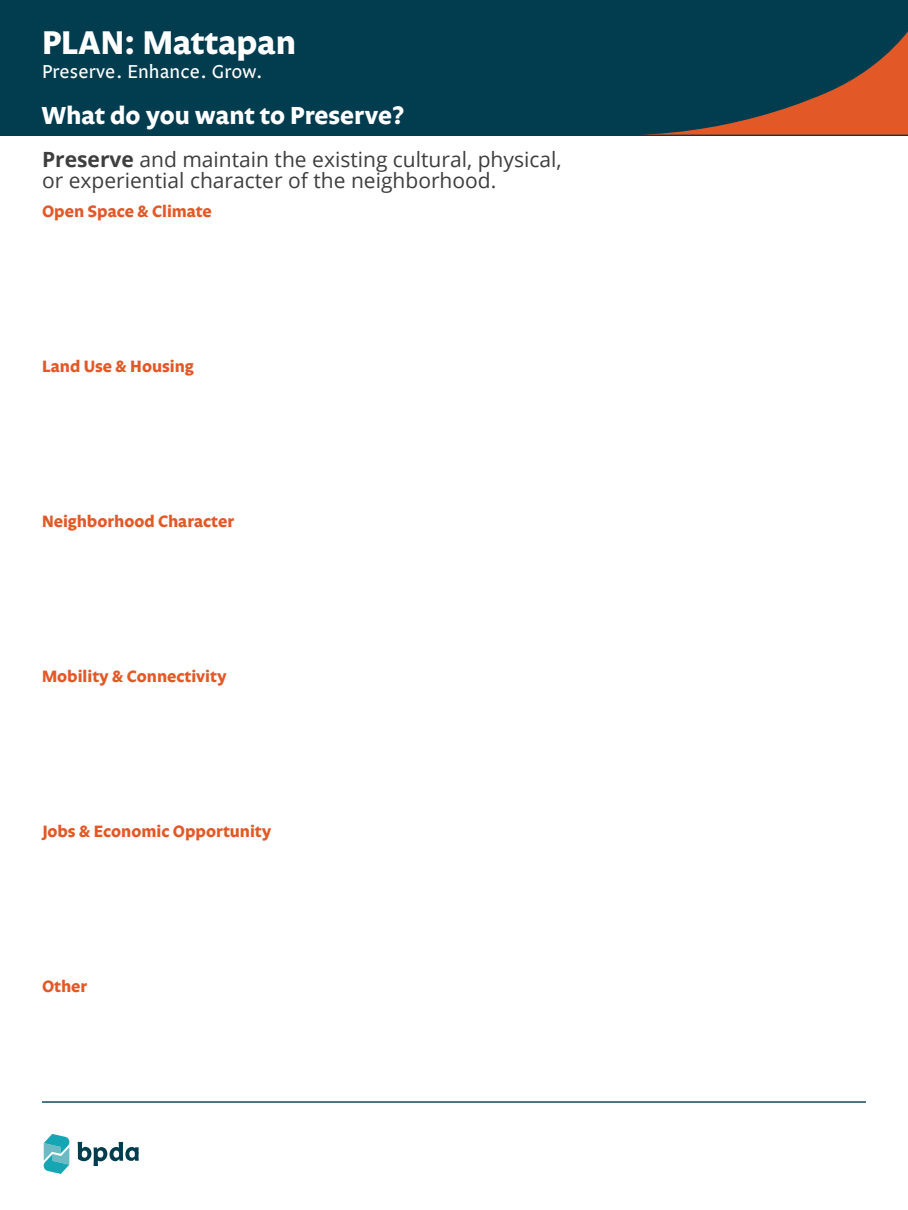
<style>
.page{position:relative;width:908px;height:1210px;background:#fff}
.page>*{position:absolute;margin:0;border:0;box-sizing:border-box;transform-origin:0 0}
.t1{font:700 33.6px "Legato OT";color:#fff}
.Document_Subtitle{font:700 25.2px "Legato OT";color:#fff}
.Full-Pg_Img_Title{font:21px/21px "Open Sans";color:#3e3e3f}
.t2{font:19.25px "Legato OT";letter-spacing:.01em;color:#fff}
.Full-Pg_Img_Title-2{font:700 16.8px "Legato OT";color:#e25826}
.s1{font-weight:700}
</style>
<div class="page">
<div style="left:0;top:0;width:907px;height:135px;background:#013c4f"></div>
<svg style="left:637px;top:32px;width:270px;height:104px"></svg>
<svg style="left:43px;top:1134px;width:27px;height:40px"></svg>
<svg style="left:78px;top:1141px;width:61px;height:25px"></svg>
<hr style="left:42px;top:1101px;width:823px;height:1px;background:#013c4f">
<h1 class="t1" style="left:42px;top:23px;width:255px">PLAN: Mattapan</h1>
<p class="t2" style="left:42px;top:61px;width:222px">Preserve. Enhance. Grow.</p>
<p class="Document_Subtitle" style="left:42px;top:101px;width:364px">What do you want to Preserve?</p>
<p class="Full-Pg_Img_Title" style="left:42px;top:149px;width:521px"><span class="s1">Preserve</span> and maintain the existing cultural, physical, or experiential character of the neighborhood.</p>
<p class="Full-Pg_Img_Title-2" style="left:42px;top:202px;width:171px">Open Space &amp; Climate</p>
<p class="Full-Pg_Img_Title-2" style="left:42px;top:356px;width:153px">Land Use &amp; Housing</p>
<p class="Full-Pg_Img_Title-2" style="left:42px;top:511px;width:193px">Neighborhood Character</p>
<p class="Full-Pg_Img_Title-2" style="left:42px;top:666px;width:186px">Mobility &amp; Connectivity</p>
<p class="Full-Pg_Img_Title-2" style="left:42px;top:821px;width:231px">Jobs &amp; Economic Opportunity</p>
<p class="Full-Pg_Img_Title-2" style="left:42px;top:976px;width:47px">Other</p>
</div>
